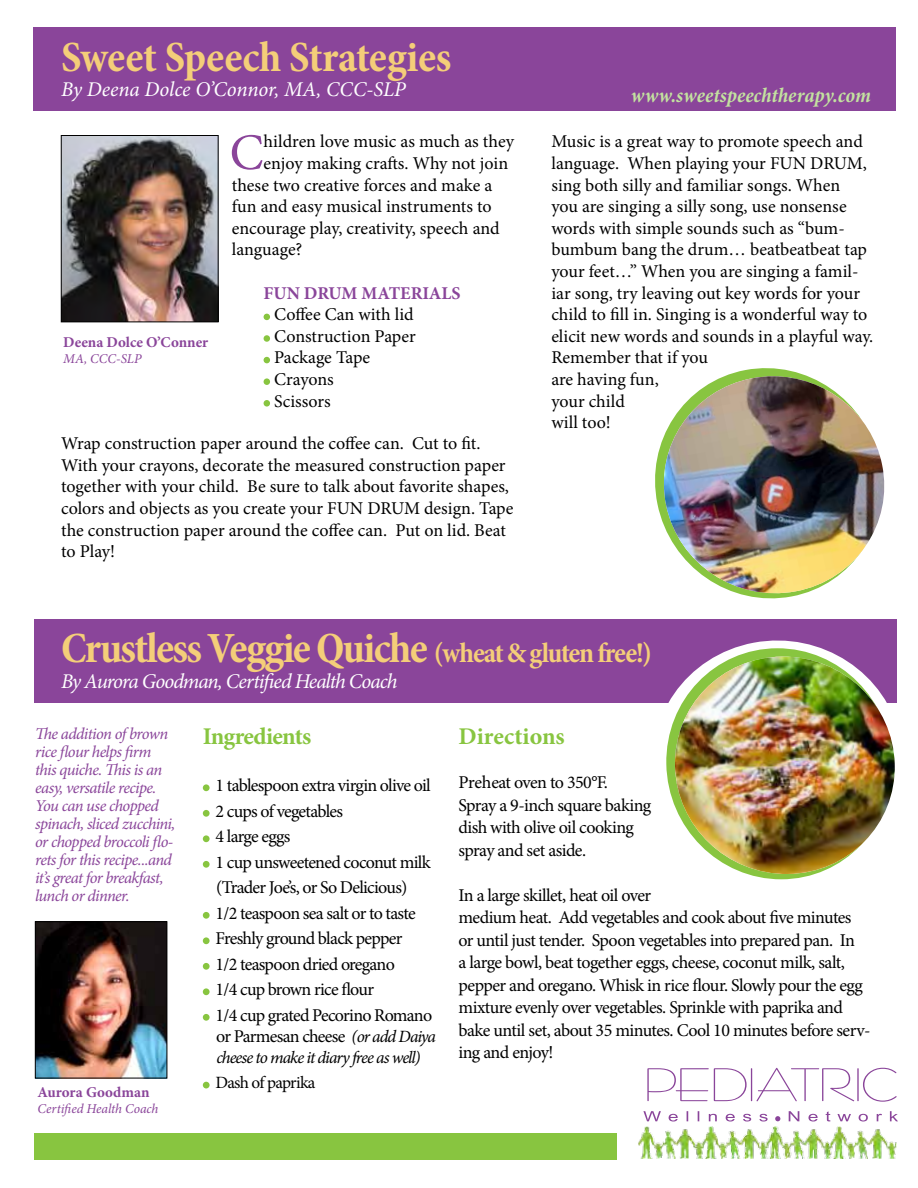
<style>
.page{position:relative;width:918px;height:1188px;background:#fff}
.page>*{position:absolute;margin:0;border:0;box-sizing:border-box;transform-origin:0 0}
.t1{font:51.3px "Minion Pro";color:#8a459a}
.t2{font:700 condensed 43.5px "Minion Pro";letter-spacing:-.03em;color:#f4ce79}
.t3{font:700 condensed 43.5px "Minion Pro";letter-spacing:-.01em;color:#f4ce79}
.t4{font:700 24px "Minion Pro";letter-spacing:-.035em;color:#88c540}
.t5{font:700 24px "Minion Pro";letter-spacing:-.015em;color:#88c540}
.t6{font:italic 21px "Minion Pro";letter-spacing:-.04em;color:#fff}
.t7{font:italic 21px "Minion Pro";letter-spacing:-.005em;color:#fff}
.t8{font:italic 700 condensed 21px "Minion Pro";color:#c3e2a0}
.t9{font:18px/21.6px "Minion Pro";letter-spacing:-.01em;color:#000}
.t10{font:18px/22.5px "Minion Pro";letter-spacing:-.03em;color:#000}
.t11{font:18px/25.5px "Minion Pro";letter-spacing:-.04em;color:#000}
.t12{font:18px "Minion Pro";letter-spacing:-.045em;color:#000}
.t13{font:700 18px "Minion Pro";color:#8a459a}
.t14{font:italic 17.25px "Minion Pro";letter-spacing:-.055em;color:#000}
.t15{font:17.25px "Minion Pro";letter-spacing:-.04em;color:#000}
.t16{font:italic 16.5px/18px "Minion Pro";letter-spacing:-.04em;color:#8a459a}
.t17{font:700 15px "Minion Pro";color:#8a459a}
.t18{font:italic 13.5px "Minion Pro";letter-spacing:-.005em;color:#8a459a}
.s1{font-size:28.5px}
.s2{font-style:italic;font-size:17.25px}
</style>
<div class="page">
<img style="left:638px;top:1127px;width:258px;height:32px">
<svg style="left:647px;top:1068px;width:250px;height:34px"></svg>
<svg style="left:643px;top:1111px;width:255px;height:11px"></svg>
<svg style="left:264px;top:314px;width:6px;height:6px"></svg>
<div style="left:264px;top:335px;width:6px;height:7px;border:2px solid #88c540;border-radius:50%"></div>
<svg style="left:264px;top:357px;width:6px;height:6px"></svg>
<div style="left:264px;top:378px;width:6px;height:7px;border:2px solid #88c540;border-radius:50%"></div>
<div style="left:264px;top:400px;width:6px;height:7px;border:2px solid #88c540;border-radius:50%"></div>
<svg style="left:725px;top:368px;width:82px;height:8px"></svg>
<img style="left:655px;top:376px;width:230px;height:223px">
<img style="left:63px;top:137px;width:153px;height:183px">
<div style="left:61px;top:135px;width:157px;height:187px;border:1px solid #000"></div>
<div style="left:34px;top:1133px;width:583px;height:27px;background:#88c540"></div>
<div style="left:34px;top:27px;width:862px;height:84px;background:#8a459a"></div>
<div style="left:34px;top:619px;width:863px;height:83px;background:#8a459a"></div>
<img style="left:37px;top:924px;width:128px;height:152px">
<div style="left:35px;top:922px;width:132px;height:156px;border:1px solid #000"></div>
<div style="left:203px;top:784px;width:7px;height:7px;background:#88c540;border-radius:50%"></div>
<div style="left:203px;top:810px;width:7px;height:7px;background:#88c540;border-radius:50%"></div>
<div style="left:203px;top:835px;width:7px;height:7px;background:#88c540;border-radius:50%"></div>
<div style="left:203px;top:861px;width:7px;height:7px;background:#88c540;border-radius:50%"></div>
<div style="left:203px;top:912px;width:7px;height:7px;background:#88c540;border-radius:50%"></div>
<div style="left:203px;top:937px;width:7px;height:7px;background:#88c540;border-radius:50%"></div>
<div style="left:203px;top:963px;width:7px;height:7px;background:#88c540;border-radius:50%"></div>
<div style="left:203px;top:988px;width:7px;height:7px;background:#88c540;border-radius:50%"></div>
<div style="left:203px;top:1014px;width:7px;height:7px;background:#88c540;border-radius:50%"></div>
<div style="left:203px;top:1082px;width:7px;height:6px;background:#88c540;border-radius:50%"></div>
<svg style="left:630px;top:640px;width:191px;height:63px"></svg>
<svg style="left:664px;top:648px;width:174px;height:232px"></svg>
<img style="left:673px;top:657px;width:223px;height:218px">
<h2 class="t3" style="left:61px;top:27px;width:392px">Sweet Speech Strategies</h2>
<p class="t7" style="left:61px;top:75px;width:346px">By Deena Dolce O’Connor, MA, CCC-SLP</p>
<p class="t8" style="left:631px;top:81px;width:242px">www.sweetspeechtherapy.com</p>
<h1 class="t1" style="left:230px;top:118px;width:36px">C</h1>
<p class="t9" style="left:264px;top:131px;width:252px">hildren love music as much as they</p>
<p class="t9" style="left:264px;top:152px;width:246px">enjoy making crafts. Why not join</p>
<p class="t9" style="left:232px;top:174px;width:262px">these two creative forces and make a</p>
<p class="t9" style="left:232px;top:196px;width:261px">fun and easy musical instruments to</p>
<p class="t9" style="left:232px;top:217px;width:269px">encourage play, creativity, speech and</p>
<p class="t9" style="left:232px;top:239px;width:72px">language?</p>
<p class="t13" style="left:264px;top:280px;width:198px">FUN DRUM MATERIALS</p>
<p class="t9" style="left:274px;top:304px;width:143px">Coffee Can with lid<br>Construction Paper<br>Package Tape<br>Crayons<br>Scissors</p>
<p class="t9" style="left:61px;top:433px;width:454px">Wrap construction paper around the coffee can. Cut to fit.<br>With your crayons, decorate the measured construction paper together with your child. Be sure to talk about favorite shapes, colors and objects as you create your FUN DRUM design. Tape the construction paper around the coffee can. Put on lid. Beat to Play!</p>
<p class="t17" style="left:63px;top:332px;width:147px">Deena Dolce O’Conner</p>
<p class="t18" style="left:63px;top:350px;width:80px">MA, CCC-SLP</p>
<p class="t9" style="left:551px;top:131px;width:324px">Music is a great way to promote speech and language. When playing your FUN DRUM, sing both silly and familiar songs. When<br>you are singing a silly song, use nonsense words with simple sounds such as “bum&shy;bumbum bang the drum… beatbeatbeat tap your feet…” When you are singing a famil&shy;iar song, try leaving out key words for your child to fill in. Singing is a wonderful way to elicit new words and sounds in a playful way.<br>Remember that if you<br>are having fun,<br>your child<br>will too!</p>
<h2 class="t2" style="left:61px;top:619px;width:592px">Crustless Veggie Quiche <span class="s1">(wheat &amp; gluten free!)</span></h2>
<p class="t6" style="left:61px;top:667px;width:338px">By Aurora Goodman, Certified Health Coach</p>
<p class="t16" style="left:35px;top:724px;width:142px">The addition of brown rice flour helps firm this quiche. This is an easy, versatile recipe.<br>You can use chopped spinach, sliced zucchini, or chopped broccoli flo&shy;rets for this recipe...and it’s great for breakfast, lunch or dinner.</p>
<p class="t17" style="left:38px;top:1081px;width:113px">Aurora Goodman</p>
<p class="t18" style="left:38px;top:1099px;width:123px">Certified Health Coach</p>
<h3 class="t4" style="left:203px;top:720px;width:110px">Ingredients</h3>
<p class="t11" style="left:216px;top:773px;width:218px">1 tablespoon extra virgin olive oil<br>2 cups of vegetables<br>4 large eggs<br>1 cup unsweetened coconut milk (Trader Joe’s, or So Delicious)<br>1/2 teaspoon sea salt or to taste<br>Freshly ground black pepper<br>1/2 teaspoon dried oregano<br>1/4 cup brown rice flour<br>1/4 cup grated Pecorino Romano</p>
<p class="t12" style="left:216px;top:1024px;width:221px">or Parmesan cheese <span class="s2">(or add Daiya</span></p>
<p class="t14" style="left:216px;top:1046px;width:206px">cheese to make it diary free as well)</p>
<p class="t15" style="left:215px;top:1071px;width:102px">Dash of paprika</p>
<h3 class="t5" style="left:459px;top:720px;width:108px">Directions</h3>
<p class="t10" style="left:459px;top:771px;width:194px">Preheat oven to 350°F.<br>Spray a 9-inch square baking dish with olive oil cooking spray and set aside.</p>
<p class="t10" style="left:459px;top:884px;width:414px">In a large skillet, heat oil over<br>medium heat. Add vegetables and cook about five minutes or until just tender. Spoon vegetables into prepared pan. In<br>a large bowl, beat together eggs, cheese, coconut milk, salt, pepper and oregano. Whisk in rice flour. Slowly pour the egg mixture evenly over vegetables. Sprinkle with paprika and bake until set, about 35 minutes. Cool 10 minutes before serv&shy;ing and enjoy!</p>
</div>
